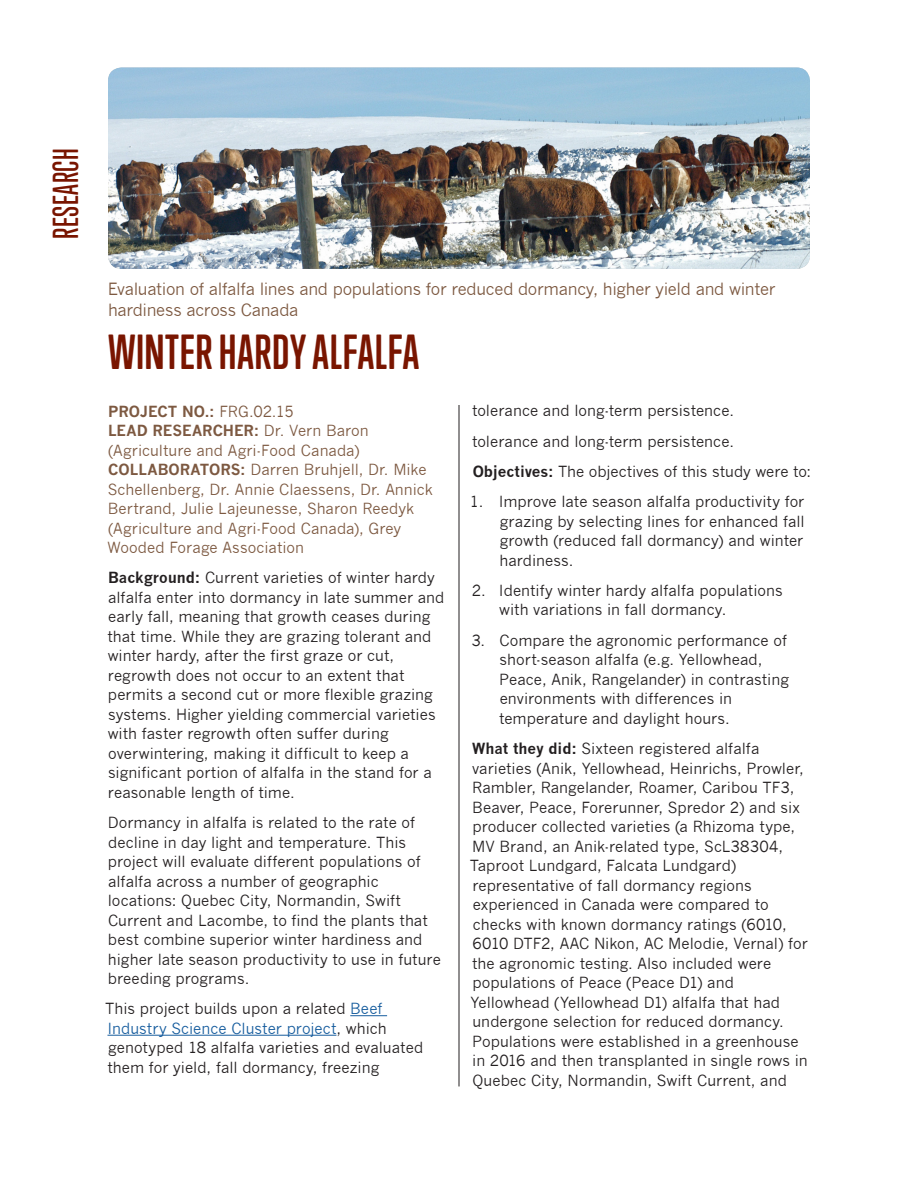
<style>
.page{position:relative;width:918px;height:1188px;background:#fff}
.page>*{position:absolute;margin:0;border:0;box-sizing:border-box;transform-origin:0 0}
.Research_Head{font:700 45px "Trump Soft Pro";letter-spacing:.015em;color:#791500}
.Research{font:500 33px "Trump Soft Pro";letter-spacing:.01em;color:#791500}
.Research_Intro{font:16.5px/21px "News Gothic";letter-spacing:-.02em;color:#7d5941}
.Research_Copy{font:15px/19.5px "News Gothic";color:#231f20}
.Research_Project_No{font:15px/19.5px "News Gothic";letter-spacing:.005em;color:#7d5941}
.s1{font-weight:700}
.s2{color:#175d9e}
</style>
<div class="page">
<hr style="left:350px;top:1015px;width:37px;height:1px;background:#175d9e">
<hr style="left:107px;top:1035px;width:229px;height:1px;background:#175d9e">
<img style="left:108px;top:68px;width:702px;height:201px">
<hr style="left:459px;top:405px;width:1px;height:681px;background:#231f20">
<p class="Research" style="left:46px;top:239px;width:92px;rotate:-90deg">RESEARCH</p>
<p class="Research_Intro" style="left:108px;top:278px;width:669px">Evaluation of alfalfa lines and populations for reduced dormancy, higher yield and winter hardiness across Canada</p>
<p class="Research_Head" style="left:108px;top:324px;width:313px">WINTER HARDY ALFALFA</p>
<p class="Research_Project_No" style="left:107px;top:401px;width:327px"><span class="s1">PROJECT NO.:</span> FRG.02.15<br><span class="s1">LEAD RESEARCHER:</span> Dr. Vern Baron (Agriculture and Agri-Food Canada)<br><span class="s1">COLLABORATORS:</span> Darren Bruhjell, Dr. Mike Schellenberg, Dr. Annie Claessens, Dr. Annick Bertrand, Julie Lajeunesse, Sharon Reedyk (Agriculture and Agri-Food Canada), Grey Wooded Forage Association</p>
<p class="Research_Copy" style="left:108px;top:568px;width:338px"><span class="s1">Background:</span> Current varieties of winter hardy alfalfa enter into dormancy in late summer and early fall, meaning that growth ceases during that time. While they are grazing tolerant and winter hardy, after the first graze or cut, regrowth does not occur to an extent that permits a second cut or more flexible grazing systems. Higher yielding commercial varieties with faster regrowth often suffer during overwintering, making it difficult to keep a significant portion of alfalfa in the stand for a reasonable length of time.</p>
<p class="Research_Copy" style="left:108px;top:813px;width:335px">Dormancy in alfalfa is related to the rate of decline in day light and temperature. This project will evaluate different populations of alfalfa across a number of geographic locations: Quebec City, Normandin, Swift Current and Lacombe, to find the plants that best combine superior winter hardiness and higher late season productivity to use in future breeding programs.</p>
<p class="Research_Copy" style="left:105px;top:999px;width:319px">This project builds upon a related <span class="s2">Beef Industry Science Cluster project</span>, which genotyped 18 alfalfa varieties and evaluated them for yield, fall dormancy, freezing</p>
<p class="Research_Copy" style="left:472px;top:401px;width:264px">tolerance and long-term persistence.</p>
<p class="Research_Copy" style="left:472px;top:431px;width:264px">tolerance and long-term persistence.</p>
<p class="Research_Copy" style="left:473px;top:462px;width:340px"><span class="s1">Objectives:</span> The objectives of this study were to:</p>
<p class="Research_Copy" style="left:499px;top:492px;width:307px;text-align:justify;text-indent:-30px">1. Improve late season alfalfa productivity for grazing by selecting lines for enhanced fall growth (reduced fall dormancy) and winter hardiness.</p>
<p class="Research_Copy" style="left:499px;top:581px;width:285px;text-indent:-27px">2. Identify winter hardy alfalfa populations with variations in fall dormancy.</p>
<p class="Research_Copy" style="left:499px;top:631px;width:291px;text-indent:-28px">3. Compare the agronomic performance of short-season alfalfa (e.g. Yellowhead, Peace, Anik, Rangelander) in contrasting environments with differences in temperature and daylight hours.</p>
<p class="Research_Copy" style="left:470px;top:739px;width:340px"><span class="s1">What they did:</span> Sixteen registered alfalfa varieties (Anik, Yellowhead, Heinrichs, Prowler, Rambler, Rangelander, Roamer, Caribou TF3, Beaver, Peace, Forerunner, Spredor 2) and six producer collected varieties (a Rhizoma type, MV Brand, an Anik-related type, ScL38304, Taproot Lundgard, Falcata Lundgard) representative of fall dormancy regions experienced in Canada were compared to checks with known dormancy ratings (6010, 6010 DTF2, AAC Nikon, AC Melodie, Vernal) for the agronomic testing. Also included were populations of Peace (Peace D1) and Yellowhead (Yellowhead D1) alfalfa that had undergone selection for reduced dormancy.<br>Populations were established in a greenhouse in 2016 and then transplanted in single rows in Quebec City, Normandin, Swift Current, and</p>
</div>
